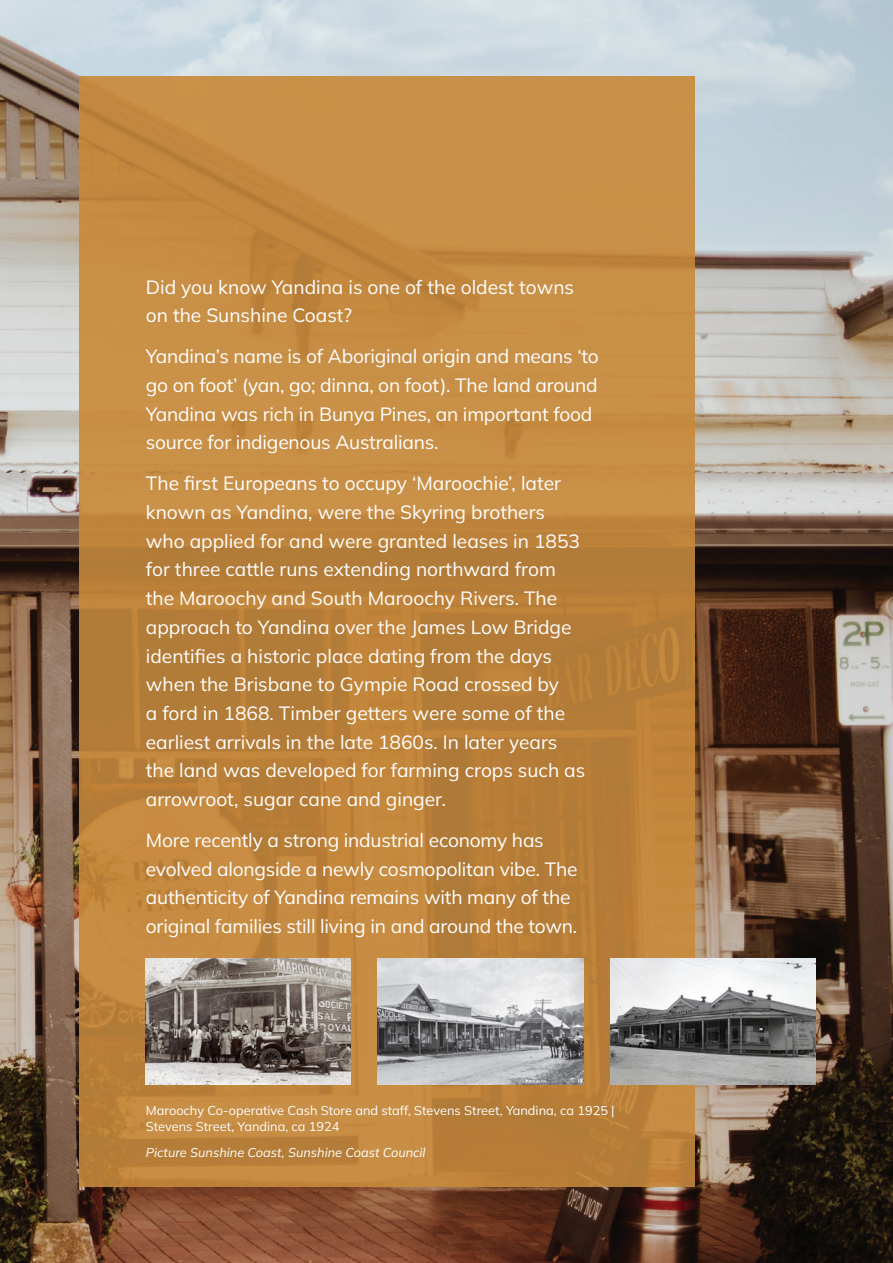
<style>
.page{position:relative;width:893px;height:1263px;background:#fff}
.page>*{position:absolute;margin:0;border:0;box-sizing:border-box;transform-origin:0 0}
.t1{font:200 19.2px/28.8px "Mulish";letter-spacing:-.005em;color:#fff}
.t2{font:200 12.75px/15.9px "Mulish";color:#fff}
.t3{font:italic 12.75px "Mulish";color:#fff}
</style>
<div class="page">
<img style="left:0;top:0;width:893px;height:1263px">
<img style="left:79px;top:76px;width:616px;height:1110px">
<img style="left:145px;top:959px;width:206px;height:125px">
<img style="left:378px;top:959px;width:205px;height:125px">
<img style="left:610px;top:959px;width:206px;height:125px">
<p class="t1" style="left:146px;top:272px;width:430px">Did you know Yandina is one of the oldest towns on the Sunshine Coast?</p>
<p class="t1" style="left:146px;top:341px;width:454px">Yandina’s name is of Aboriginal origin and means ‘to go on foot’ (yan, go; dinna, on foot). The land around Yandina was rich in Bunya Pines, an important food source for indigenous Australians.</p>
<p class="t1" style="left:146px;top:468px;width:441px">The first Europeans to occupy ‘Maroochie’, later known as Yandina, were the Skyring brothers who applied for and were granted leases in 1853 for three cattle runs extending northward from the Maroochy and South Maroochy Rivers. The approach to Yandina over the James Low Bridge identifies a historic place dating from the days when the Brisbane to Gympie Road crossed by<br>a ford in 1868. Timber getters were some of the earliest arrivals in the late 1860s. In later years the land was developed for farming crops such as arrowroot, sugar cane and ginger.</p>
<p class="t1" style="left:146px;top:825px;width:433px">More recently a strong industrial economy has evolved alongside a newly cosmopolitan vibe. The authenticity of Yandina remains with many of the original families still living in and around the town.</p>
<p class="t2" style="left:146px;top:1102px;width:470px">Maroochy Co-operative Cash Store and staff, Stevens Street, Yandina, ca 1925 |<br>Stevens Street, Yandina, ca 1924</p>
<p class="t3" style="left:146px;top:1144px;width:281px">Picture Sunshine Coast, Sunshine Coast Council</p>
</div>
